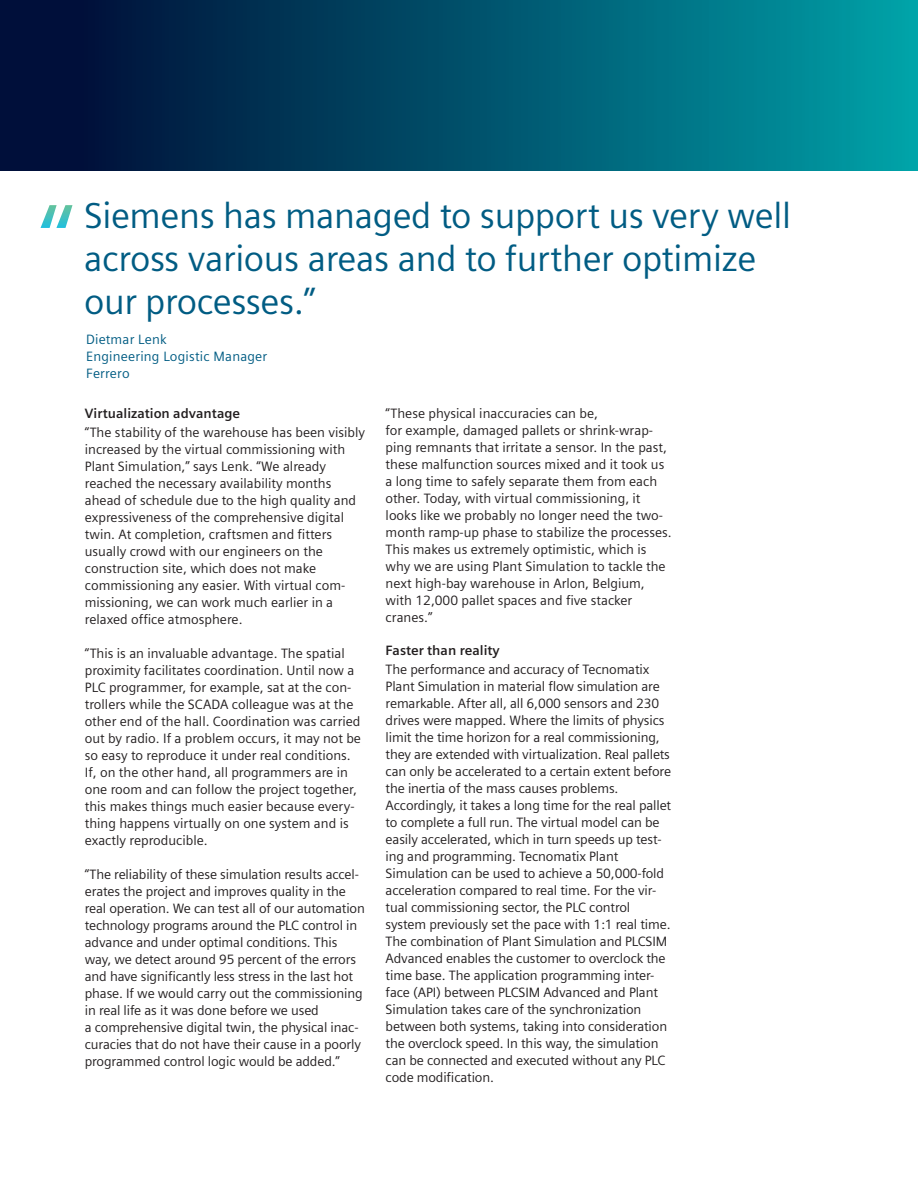
<style>
.page{position:relative;width:918px;height:1188px;background:#fff}
.page>*{position:absolute;margin:0;border:0;box-sizing:border-box;transform-origin:0 0}
.Large_Quote_Blue{font:36px/43.2px "Siemens Sans";letter-spacing:-.01em;color:#015c83}
.Body_Text{font:13.5px/17px "Siemens Sans";letter-spacing:-.01em;color:#231f20}
.Large_Quote_Credit_B{font:13.5px/17px "Siemens Sans";letter-spacing:.015em;color:#015c83}
.Body_Subhead{font:700 13.5px "Siemens Sans";color:#231f20}
</style>
<div class="page">
<div style="left:0;top:0;width:918px;height:170px;background:linear-gradient(to right,#000430,#009fa6)"></div>
<svg style="left:41px;top:205px;width:31px;height:23px"></svg>
<p class="Large_Quote_Blue" style="left:84px;top:194px;width:709px">Siemens has managed to support us very well across various areas and to further optimize our processes.”</p>
<p class="Large_Quote_Credit_B" style="left:86px;top:331px;width:183px">Dietmar Lenk<br>Engineering Logistic Manager<br>Ferrero</p>
<p class="Body_Subhead" style="left:85px;top:405px;width:157px">Virtualization advantage</p>
<p class="Body_Text" style="left:85px;top:424px;width:282px">“The stability of the warehouse has been visibly increased by the virtual commissioning with Plant Simulation,” says Lenk. “We already reached the necessary availability months ahead of schedule due to the high quality and expressiveness of the comprehensive digital twin. At completion, craftsmen and fitters usually crowd with our engineers on the construction site, which does not make commissioning any easier. With virtual com&shy;missioning, we can work much earlier in a relaxed office atmosphere.</p>
<p class="Body_Text" style="left:85px;top:645px;width:278px">“This is an invaluable advantage. The spatial proximity facilitates coordination. Until now a PLC programmer, for example, sat at the con&shy;trollers while the SCADA colleague was at the other end of the hall. Coordination was carried out by radio. If a problem occurs, it may not be so easy to reproduce it under real conditions.<br>If, on the other hand, all programmers are in one room and can follow the project together, this makes things much easier because every&shy;thing happens virtually on one system and is exactly reproducible.</p>
<p class="Body_Text" style="left:85px;top:866px;width:282px">“The reliability of these simulation results accel&shy;erates the project and improves quality in the real operation. We can test all of our automation technology programs around the PLC control in advance and under optimal conditions. This way, we detect around 95 percent of the errors and have significantly less stress in the last hot phase. If we would carry out the commissioning in real life as it was done before we used<br>a comprehensive digital twin, the physical inac&shy;curacies that do not have their cause in a poorly programmed control logic would be added.”</p>
<p class="Body_Text" style="left:386px;top:404px;width:288px">“These physical inaccuracies can be,<br>for example, damaged pallets or shrink-wrap&shy;ping remnants that irritate a sensor. In the past, these malfunction sources mixed and it took us a long time to safely separate them from each other. Today, with virtual commissioning, it looks like we probably no longer need the two&shy;month ramp-up phase to stabilize the processes.<br>This makes us extremely optimistic, which is why we are using Plant Simulation to tackle the next high-bay warehouse in Arlon, Belgium, with 12,000 pallet spaces and five stacker cranes.”</p>
<p class="Body_Subhead" style="left:386px;top:642px;width:116px">Faster than reality</p>
<p class="Body_Text" style="left:386px;top:661px;width:287px">The performance and accuracy of Tecnomatix Plant Simulation in material flow simulation are remarkable. After all, all 6,000 sensors and 230 drives were mapped. Where the limits of physics limit the time horizon for a real commissioning, they are extended with virtualization. Real pallets can only be accelerated to a certain extent before the inertia of the mass causes problems.<br>Accordingly, it takes a long time for the real pallet to complete a full run. The virtual model can be easily accelerated, which in turn speeds up test&shy;ing and programming. Tecnomatix Plant Simulation can be used to achieve a 50,000-fold acceleration compared to real time. For the vir&shy;tual commissioning sector, the PLC control system previously set the pace with 1:1 real time.<br>The combination of Plant Simulation and PLCSIM Advanced enables the customer to overclock the time base. The application programming inter&shy;face (API) between PLCSIM Advanced and Plant Simulation takes care of the synchronization between both systems, taking into consideration the overclock speed. In this way, the simulation can be connected and executed without any PLC code modification.</p>
</div>
